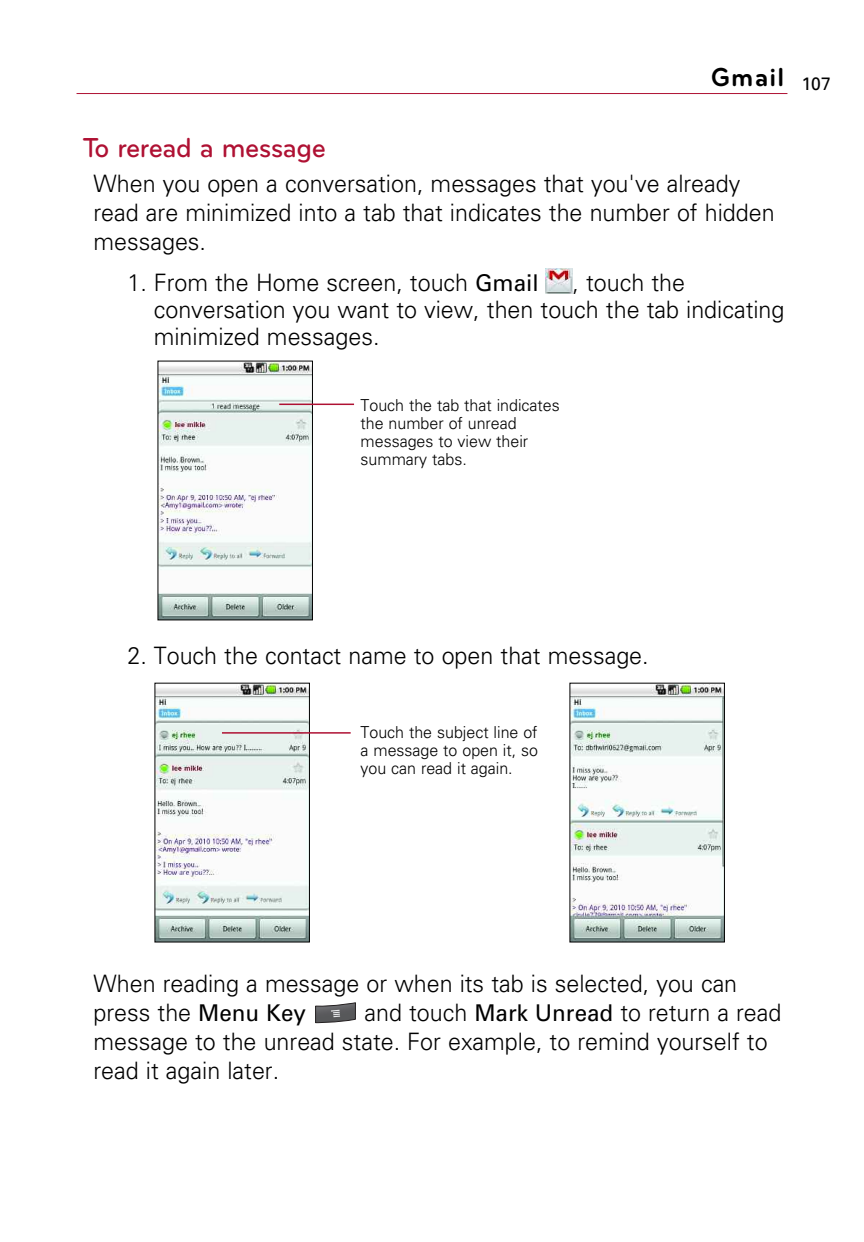
<style>
.page{position:relative;width:864px;height:1242px;background:#fff}
.page>*{position:absolute;margin:0;border:0;box-sizing:border-box;transform-origin:0 0}
.t1{font:500 28.5px "Bryant LG";letter-spacing:-.015em;color:#af1133;scale:.95 1}
.t2{font:700 27px "Bryant LG";letter-spacing:.045em;color:#000}
.t3{font:300 24px/28.8px "Univers";color:#000}
.t4{font:18px "Univers";color:#000}
.t5{font:300 16.5px/18px "Univers";color:#000}
.s1{font-weight:400;font-size:23.1px}
</style>
<div class="page">
<hr style="left:77px;top:93px;width:710px;height:1px;background:#af1133">
<svg style="left:315px;top:1002px;width:41px;height:21px"></svg>
<img style="left:160px;top:363px;width:151px;height:255px">
<div style="left:158px;top:361px;width:155px;height:259px;border:1px solid #000"></div>
<img style="left:546px;top:268px;width:27px;height:26px">
<hr style="left:279px;top:404px;width:75px;height:1px;background:#af1133">
<img style="left:157px;top:685px;width:151px;height:255px">
<div style="left:155px;top:683px;width:155px;height:259px;border:1px solid #000"></div>
<hr style="left:222px;top:732px;width:129px;height:2px;background:#af1133">
<img style="left:572px;top:685px;width:151px;height:255px">
<div style="left:570px;top:683px;width:155px;height:259px;border:1px solid #000"></div>
<p class="t2" style="left:711px;top:68px;width:75px">Gmail</p>
<p class="t1" style="left:82px;top:138px;width:258px">To reread a message</p>
<p class="t3" style="left:94px;top:169px;width:683px">When you open a conversation, messages that you've already read are minimized into a tab that indicates the number of hidden messages.</p>
<p class="t3" style="left:128px;top:268px;width:413px">1. From the Home screen, touch <span class="s1">Gmail</span></p>
<p class="t3" style="left:154px;top:269px;width:632px;line-height:27px;text-indent:419px">, touch the conversation you want to view, then touch the tab indicating minimized messages.</p>
<p class="t5" style="left:361px;top:396px;width:201px">Touch the tab that indicates the number of unread messages to view their summary tabs.</p>
<p class="t4" style="left:802px;top:77px;width:31px">107</p>
<p class="t3" style="left:128px;top:641px;width:523px">2. Touch the contact name to open that message.</p>
<p class="t5" style="left:361px;top:723px;width:179px;text-align:justify">Touch the subject line of a message to open it, so you can read it again.</p>
<p class="t3" style="left:94px;top:969px;width:645px">When reading a message or when its tab is selected, you can press the <span class="s1">Menu Key</span></p>
<p class="t3" style="left:94px;top:998px;width:689px;text-indent:271px">and touch <span class="s1">Mark Unread</span> to return a read message to the unread state. For example, to remind yourself to read it again later.</p>
</div>
